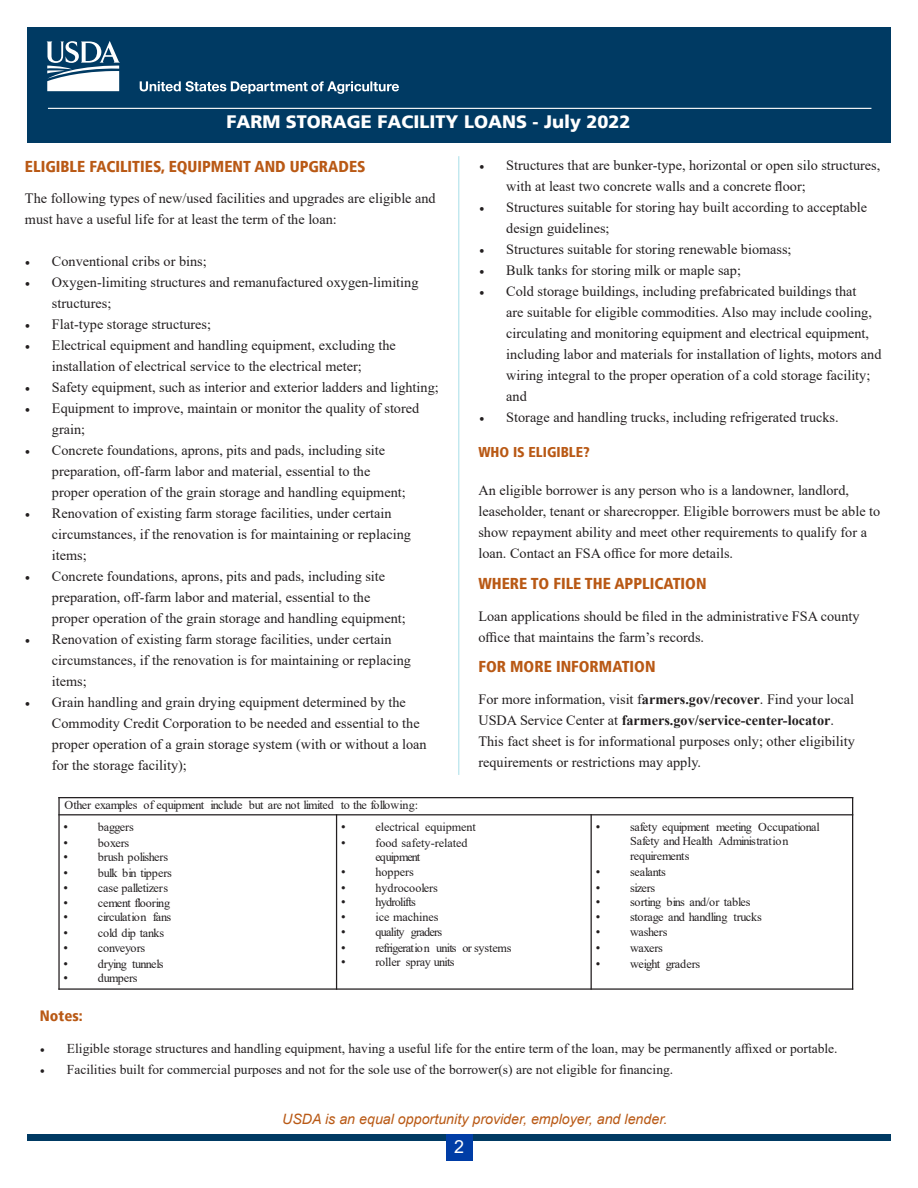
<style>
.page{position:relative;width:918px;height:1188px;background:#fff}
.page>*{position:absolute;margin:0;border:0;box-sizing:border-box;transform-origin:0 0}
.t1{font:900 18px "Frutiger LT";color:#fff}
.t2{font:18px "Arial";color:#fff}
.t3{font:900 condensed 15.75px "Frutiger LT";color:#b95915}
.t4{font:900 condensed 15px "Frutiger LT";color:#b95915}
.t5{font:14.25px/21px "Times New Roman";color:#231f20}
.t6{font:italic 14.25px "Arial";color:#b95915}
.t7{font:900 condensed 14.25px "Frutiger LT";color:#b95915}
.t8{font:13.5px "Times New Roman";color:#231f20}
.t9{font:12.15px/14.9px "Times New Roman";letter-spacing:-.02em;color:#231f20}
.t10{font:12.15px "Times New Roman";letter-spacing:-.06em;color:#231f20}
.t11{font:12.15px "Times New Roman";color:#231f20}
.s1{font-family:"Minion Pro"}
.s2{font-weight:700}
.s3{font-size:12.9px}
</style>
<div class="page">
<div style="left:27px;top:1134px;width:864px;height:7px;background:#003a63"></div>
<div style="left:446px;top:1134px;width:27px;height:27px;background:#003da6"></div>
<div style="left:27px;top:27px;width:864px;height:115px;background:#003a63"></div>
<svg style="left:47px;top:41px;width:73px;height:50px"></svg>
<svg style="left:140px;top:81px;width:259px;height:13px"></svg>
<hr style="left:48px;top:108px;width:823px;height:1px;background:#fff">
<hr style="left:336px;top:814px;width:1px;height:176px;background:#231f20">
<hr style="left:591px;top:814px;width:1px;height:176px;background:#231f20">
<hr style="left:58px;top:814px;width:795px;height:1px;background:#231f20">
<hr style="left:58px;top:797px;width:2px;height:193px;background:#231f20">
<hr style="left:852px;top:797px;width:1px;height:193px;background:#231f20">
<hr style="left:58px;top:797px;width:795px;height:1px;background:#231f20">
<hr style="left:58px;top:988px;width:795px;height:2px;background:#231f20">
<hr style="left:459px;top:156px;width:1px;height:619px;background:#a8dee8">
<p class="t1" style="left:226px;top:111px;width:406px">FARM STORAGE FACILITY LOANS - July 2022</p>
<p class="t3" style="left:25px;top:157px;width:342px">ELIGIBLE FACILITIES, EQUIPMENT AND UPGRADES</p>
<p class="t5" style="left:25px;top:188px;width:412px">The following types of new/used facilities and upgrades are eligible and must have a useful life for at least the term of the loan:</p>
<p class="t5" style="left:25px;top:251px;width:183px"><span class="s1">•</span> Conventional cribs or bins;</p>
<p class="t5" style="left:52px;top:272px;width:368px;text-indent:-27px"><span class="s1">•</span> Oxygen-limiting structures and remanufactured oxygen-limiting structures;</p>
<p class="t5" style="left:25px;top:314px;width:188px"><span class="s1">•</span> Flat-type storage structures;</p>
<p class="t5" style="left:25px;top:335px;width:372px;text-align:center"><span class="s1">•</span> Electrical equipment and handling equipment, excluding the installation of electrical service to the electrical meter;</p>
<p class="t5" style="left:25px;top:377px;width:415px"><span class="s1">•</span> Safety equipment, such as interior and exterior ladders and lighting;</p>
<p class="t5" style="left:52px;top:398px;width:369px;text-indent:-27px"><span class="s1">•</span> Equipment to improve, maintain or monitor the quality of stored grain;</p>
<p class="t5" style="left:52px;top:440px;width:355px;text-indent:-27px"><span class="s1">•</span> Concrete foundations, aprons, pits and pads, including site preparation, off-farm labor and material, essential to the proper operation of the grain storage and handling equipment;</p>
<p class="t5" style="left:52px;top:503px;width:360px;text-indent:-27px"><span class="s1">•</span> Renovation of existing farm storage facilities, under certain circumstances, if the renovation is for maintaining or replacing items;</p>
<p class="t5" style="left:52px;top:566px;width:355px;text-indent:-27px"><span class="s1">•</span> Concrete foundations, aprons, pits and pads, including site preparation, off-farm labor and material, essential to the proper operation of the grain storage and handling equipment;</p>
<p class="t5" style="left:52px;top:629px;width:360px;text-indent:-27px"><span class="s1">•</span> Renovation of existing farm storage facilities, under certain circumstances, if the renovation is for maintaining or replacing items;</p>
<p class="t5" style="left:52px;top:692px;width:376px;text-indent:-27px"><span class="s1">•</span> Grain handling and grain drying equipment determined by the Commodity Credit Corporation to be needed and essential to the proper operation of a grain storage system (with or without a loan for the storage facility);</p>
<p class="t5" style="left:506px;top:154px;width:376px;text-indent:-27px"><span class="s1">•</span> Structures that are bunker-type, horizontal or open silo structures, with at least two concrete walls and a concrete floor;</p>
<p class="t5" style="left:506px;top:196px;width:362px;text-indent:-27px"><span class="s1">•</span> Structures suitable for storing hay built according to acceptable design guidelines;</p>
<p class="t5" style="left:479px;top:238px;width:314px"><span class="s1">•</span> Structures suitable for storing renewable biomass;</p>
<p class="t5" style="left:479px;top:259px;width:263px"><span class="s1">•</span> Bulk tanks for storing milk or maple sap;</p>
<p class="t5" style="left:506px;top:280px;width:377px;text-indent:-27px"><span class="s1">•</span> Cold storage buildings, including prefabricated buildings that<br>are suitable for eligible commodities. Also may include cooling, circulating and monitoring equipment and electrical equipment, including labor and materials for installation of lights, motors and wiring integral to the proper operation of a cold storage facility; and</p>
<p class="t5" style="left:479px;top:406px;width:361px"><span class="s1">•</span> Storage and handling trucks, including refrigerated trucks.</p>
<p class="t7" style="left:478px;top:444px;width:113px">WHO IS ELIGIBLE?</p>
<p class="t5" style="left:478px;top:479px;width:403px">An eligible borrower is any person who is a landowner, landlord, leaseholder, tenant or sharecropper. Eligible borrowers must be able to show repayment ability and meet other requirements to qualify for a loan. Contact an FSA office for more details.</p>
<p class="t3" style="left:478px;top:574px;width:230px">WHERE TO FILE THE APPLICATION</p>
<p class="t5" style="left:478px;top:605px;width:383px">Loan applications should be filed in the administrative FSA county office that maintains the farm’s records.</p>
<p class="t3" style="left:478px;top:657px;width:179px">FOR MORE INFORMATION</p>
<p class="t5" style="left:478px;top:688px;width:378px">For more information, visit f<span class="s2">armers.gov/recover</span>. Find your local USDA Service Center at <span class="s2">farmers.gov/service-center-locator</span>.<br>This fact sheet is for informational purposes only; other eligibility requirements or restrictions may apply.</p>
<p class="t9" style="left:64px;top:797px;width:355px">Other examples of equipment include but are not limited to the following:</p>
<p class="t9" style="left:64px;top:819px;width:72px"><span class="s3">•</span> baggers</p>
<p class="t9" style="left:64px;top:835px;width:67px"><span class="s3">•</span> boxers</p>
<p class="t9" style="left:64px;top:849px;width:106px"><span class="s3">•</span> brush polishers</p>
<p class="t9" style="left:64px;top:865px;width:110px"><span class="s3">•</span> bulk bin tippers</p>
<p class="t9" style="left:64px;top:880px;width:106px"><span class="s3">•</span> case palletizers</p>
<p class="t9" style="left:64px;top:895px;width:108px"><span class="s3">•</span> cement flooring</p>
<p class="t9" style="left:64px;top:909px;width:109px"><span class="s3">•</span> circulation fans</p>
<p class="t9" style="left:64px;top:925px;width:102px"><span class="s3">•</span> cold dip tanks</p>
<p class="t9" style="left:64px;top:940px;width:83px"><span class="s3">•</span> conveyors</p>
<p class="t10" style="left:64px;top:955px;width:101px"><span class="s3">•</span> drying tunnels</p>
<p class="t9" style="left:64px;top:970px;width:76px"><span class="s3">•</span> dumpers</p>
<p class="t9" style="left:341px;top:819px;width:136px"><span class="s3">•</span> electrical equipment</p>
<p class="t9" style="left:375px;top:835px;width:94px;line-height:14.4px;text-indent:-34px"><span class="s3">•</span> food safety-related equipment</p>
<p class="t11" style="left:341px;top:863px;width:74px"><span class="s3">•</span> hoppers</p>
<p class="t11" style="left:341px;top:879px;width:98px"><span class="s3">•</span> hydrocoolers</p>
<p class="t10" style="left:341px;top:893px;width:76px"><span class="s3">•</span> hydrolifts</p>
<p class="t9" style="left:341px;top:909px;width:99px"><span class="s3">•</span> ice machines</p>
<p class="t10" style="left:341px;top:923px;width:103px"><span class="s3">•</span> quality graders</p>
<p class="t10" style="left:341px;top:939px;width:172px"><span class="s3">•</span> refrigeration units or systems</p>
<p class="t9" style="left:341px;top:954px;width:115px"><span class="s3">•</span> roller spray units</p>
<p class="t9" style="left:630px;top:819px;width:192px;text-indent:-34px"><span class="s3">•</span> safety equipment meeting Occupational<br>Safety and Health Administration requirements</p>
<p class="t9" style="left:596px;top:864px;width:72px"><span class="s3">•</span> sealants</p>
<p class="t9" style="left:596px;top:880px;width:61px"><span class="s3">•</span> sizers</p>
<p class="t9" style="left:596px;top:894px;width:156px"><span class="s3">•</span> sorting bins and/or tables</p>
<p class="t9" style="left:596px;top:909px;width:168px"><span class="s3">•</span> storage and handling trucks</p>
<p class="t9" style="left:596px;top:924px;width:73px"><span class="s3">•</span> washers</p>
<p class="t9" style="left:596px;top:940px;width:69px"><span class="s3">•</span> waxers</p>
<p class="t9" style="left:596px;top:956px;width:106px"><span class="s3">•</span> weight graders</p>
<p class="t4" style="left:40px;top:1007px;width:44px">Notes:</p>
<p class="t8" style="left:40px;top:1039px;width:799px"><span class="s1">•</span> Eligible storage structures and handling equipment, having a useful life for the entire term of the loan, may be permanently affixed or portable.</p>
<p class="t8" style="left:40px;top:1060px;width:635px"><span class="s1">•</span> Facilities built for commercial purposes and not for the sole use of the borrower(s) are not eligible for financing.</p>
<p class="t6" style="left:282px;top:1109px;width:387px">USDA is an equal opportunity provider, employer, and lender.</p>
<p class="t2" style="left:454px;top:1134px;width:12px">2</p>
</div>
